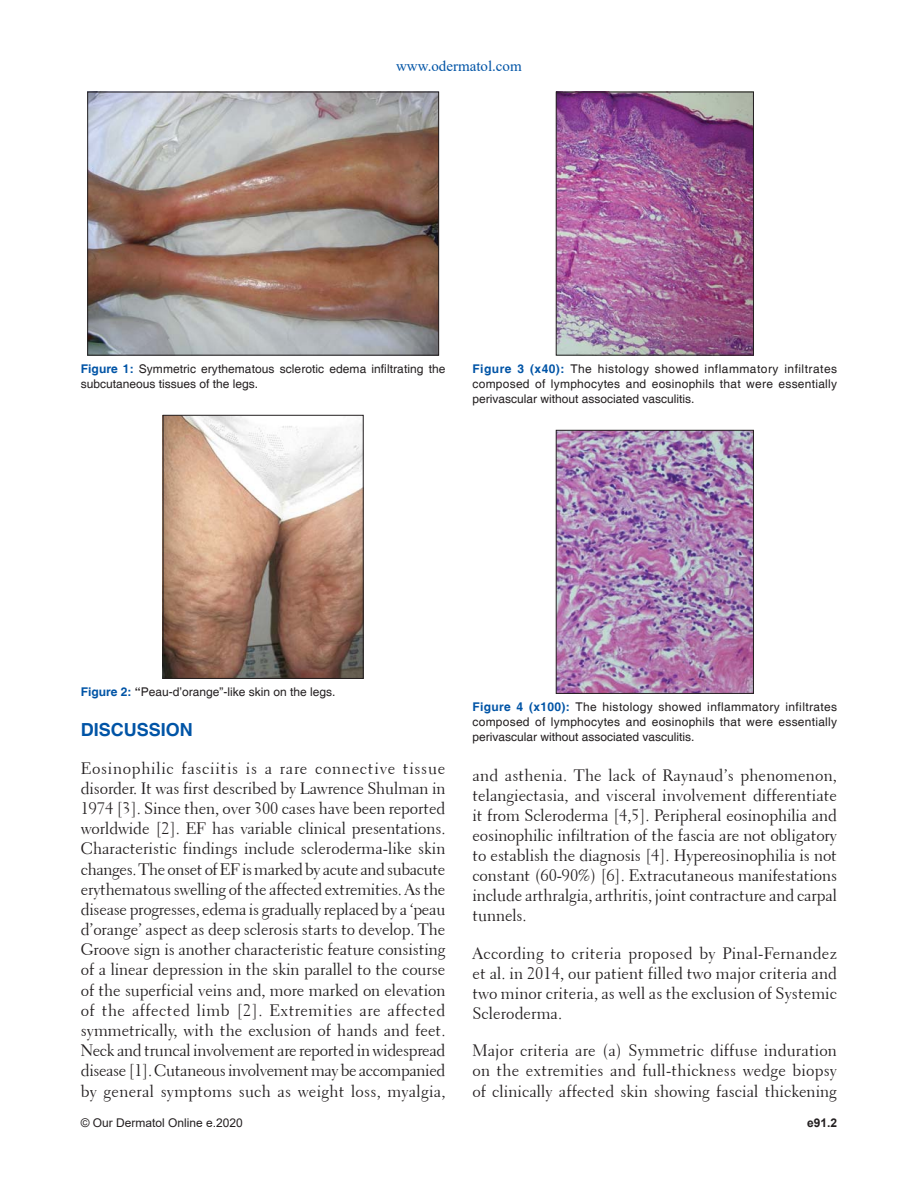
<style>
.page{position:relative;width:918px;height:1188px;background:#fff}
.page>*{position:absolute;margin:0;border:0;box-sizing:border-box;transform-origin:0 0}
.t1{font:700 18px "Helvetica";color:#0054a6}
.t2{font:16.5px/20.2px "Transitional 521 BT Roman A";color:#231f20;text-align:justify}
.t3{font:15px "Times New Roman";color:#0054a6}
.t4{font:12px/15px "Helvetica";color:#231f20;text-align:justify}
.t5{font:12px "Arial";color:#231f20}
.t6{font:700 12px "Arial";color:#231f20}
.s1{font-weight:700;color:#0054a6}
.s2{font-weight:700}
</style>
<div class="page">
<img style="left:89px;top:94px;width:348px;height:259px">
<div style="left:87px;top:92px;width:352px;height:263px;border:1px solid #231f20"></div>
<img style="left:165px;top:417px;width:196px;height:260px">
<div style="left:163px;top:415px;width:200px;height:264px;border:1px solid #231f20"></div>
<img style="left:558px;top:94px;width:194px;height:259px">
<div style="left:556px;top:92px;width:198px;height:263px;border:1px solid #231f20"></div>
<img style="left:558px;top:432px;width:194px;height:260px">
<div style="left:556px;top:430px;width:198px;height:264px;border:1px solid #231f20"></div>
<p class="t3" style="left:396px;top:58px;width:127px">www.odermatol.com</p>
<p class="t4" style="left:81px;top:361px;width:366px"><span class="s1">Figure 1:</span> Symmetric erythematous sclerotic edema infiltrating the subcutaneous tissues of the legs.</p>
<p class="t4" style="left:472px;top:361px;width:366px"><span class="s1">Figure 3 (x40):</span> The histology showed inflammatory infiltrates composed of lymphocytes and eosinophils that were essentially perivascular without associated vasculitis.</p>
<p class="t4" style="left:81px;top:685px;width:256px"><span class="s1">Figure 2:</span> <span class="s2">“</span>Peau-d’orange”-like skin on the legs.</p>
<p class="t4" style="left:472px;top:700px;width:366px"><span class="s1">Figure 4 (x100):</span> The histology showed inflammatory infiltrates composed of lymphocytes and eosinophils that were essentially perivascular without associated vasculitis.</p>
<p class="t1" style="left:81px;top:720px;width:114px">DISCUSSION</p>
<p class="t2" style="left:81px;top:758px;width:366px">Eosinophilic fasciitis is a rare connective tissue disorder. It was first described by Lawrence Shulman in 1974 [3]. Since then, over 300 cases have been reported worldwide [2]. EF has variable clinical presentations.<br>Characteristic findings include scleroderma-like skin changes. The onset of EF is marked by acute and subacute erythematous swelling of the affected extremities. As the disease progresses, edema is gradually replaced by a ‘peau d’orange’ aspect as deep sclerosis starts to develop. The Groove sign is another characteristic feature consisting of a linear depression in the skin parallel to the course of the superficial veins and, more marked on elevation of the affected limb [2]. Extremities are affected symmetrically, with the exclusion of hands and feet.<br>Neck and truncal involvement are reported in widespread disease [1]. Cutaneous involvement may be accompanied by general symptoms such as weight loss, myalgia,</p>
<p class="t2" style="left:473px;top:765px;width:366px">and asthenia. The lack of Raynaud’s phenomenon, telangiectasia, and visceral involvement differentiate it from Scleroderma [4,5]. Peripheral eosinophilia and eosinophilic infiltration of the fascia are not obligatory to establish the diagnosis [4]. Hypereosinophilia is not constant (60-90%) [6]. Extracutaneous manifestations include arthralgia, arthritis, joint contracture and carpal tunnels.</p>
<p class="t2" style="left:473px;top:943px;width:366px">According to criteria proposed by Pinal-Fernandez et al. in 2014, our patient filled two major criteria and two minor criteria, as well as the exclusion of Systemic Scleroderma.</p>
<p class="t2" style="left:473px;top:1041px;width:366px">Major criteria are (a) Symmetric diffuse induration on the extremities and full-thickness wedge biopsy of clinically affected skin showing fascial thickening</p>
<p class="t5" style="left:81px;top:1116px;width:164px">© Our Dermatol Online e.2020</p>
<p class="t6" style="left:807px;top:1116px;width:32px">e91.2</p>
</div>
